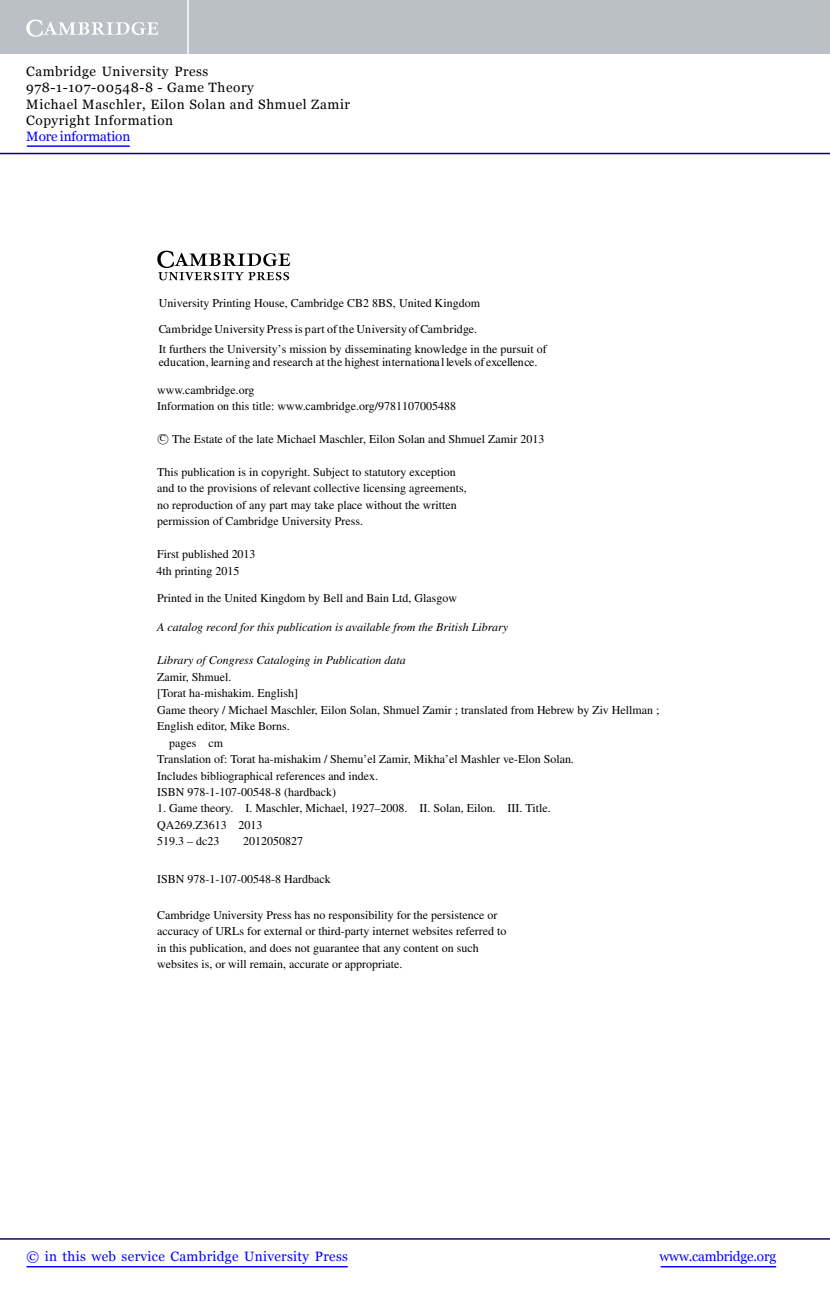
<style>
.page{position:relative;width:830px;height:1290px;background:#fff}
.page>*{position:absolute;margin:0;border:0;box-sizing:border-box;transform-origin:0 0}
.t1{font:13.5px/16.2px "Georgia";letter-spacing:.045em;color:#000}
.t2{font:13.5px "Georgia";letter-spacing:.025em;color:#00f}
.t3{font:13.5px "Georgia";letter-spacing:-.015em;color:#00f}
.t4{font:13.5px "Georgia";letter-spacing:-.01em;color:#00f}
.t5{font:12px/16.5px "Times";color:#000}
.t6{font:italic 12px "Times";color:#000}
.s1{font-family:"MTSY"}
.s2{font-size:9px}
</style>
<div class="page">
<svg style="left:157px;top:250px;width:133px;height:30px"></svg>
<div style="left:0;top:0;width:829px;height:54px;background:#bac0c6"></div>
<svg style="left:26px;top:20px;width:132px;height:17px"></svg>
<hr style="left:187px;top:0;width:2px;height:54px;background:#fff">
<hr style="left:0;top:153px;width:829px;height:1px;background:#150666">
<hr style="left:27px;top:145px;width:103px;height:2px;background:#00f">
<hr style="left:660px;top:1265px;width:115px;height:2px;background:#00f">
<hr style="left:0;top:1237px;width:829px;height:2px;background:#150666">
<hr style="left:26px;top:1265px;width:321px;height:2px;background:#00f">
<p class="t1" style="left:26px;top:64px;width:325px">Cambridge University Press<br>978-1-107-00548-8 - Game Theory<br>Michael Maschler, Eilon Solan and Shmuel Zamir Copyright Information</p>
<p class="t4" style="left:26px;top:128px;width:105px">More information</p>
<p class="t5" style="left:159px;top:291px;width:322px;line-height:26.1px">University Printing House, Cambridge CB2 8BS, United Kingdom<br>Cambridge University Press is part ofthe University ofCambridge.</p>
<p class="t5" style="left:159px;top:343px;width:389px;line-height:13.6px">It furthers the University’s mission by disseminating knowledge in the pursuit of education, learning and research at the highest international levels of excellence.</p>
<p class="t5" style="left:157px;top:382px;width:300px">www.cambridge.org<br>Information on this title: www.cambridge.org/9781107005488</p>
<p class="t5" style="left:157px;top:432px;width:388px"><span class="s1">-</span><span class="s2">C</span> The Estate of the late Michael Maschler, Eilon Solan and Shmuel Zamir 2013</p>
<p class="t5" style="left:157px;top:464px;width:311px">This publication is in copyright. Subject to statutory exception and to the provisions of relevant collective licensing agreements, no reproduction of any part may take place without the written permission of Cambridge University Press.</p>
<p class="t5" style="left:156px;top:547px;width:100px">First published 2013<br>4th printing 2015</p>
<p class="t5" style="left:157px;top:590px;width:301px">Printed in the United Kingdom by Bell and Bain Ltd, Glasgow</p>
<p class="t6" style="left:157px;top:623px;width:352px">A catalog record for this publication is available from the British Library</p>
<p class="t6" style="left:157px;top:656px;width:250px">Library of Congress Cataloging in Publication data</p>
<p class="t5" style="left:157px;top:669px;width:76px">Zamir, Shmuel.</p>
<p class="t5" style="left:157px;top:686px;width:142px">[Torat ha-mishakim. English]</p>
<p class="t5" style="left:157px;top:702px;width:503px">Game theory / Michael Maschler, Eilon Solan, Shmuel Zamir ; translated from Hebrew by Ziv Hellman ;</p>
<p class="t5" style="left:157px;top:719px;width:134px">English editor, Mike Borns.</p>
<p class="t5" style="left:169px;top:735px;width:55px">pages cm</p>
<p class="t5" style="left:157px;top:751px;width:418px">Translation of: Torat ha-mishakim / Shemu’el Zamir, Mikha’el Mashler ve-Elon Solan.</p>
<p class="t5" style="left:157px;top:768px;width:222px">Includes bibliographical references and index.</p>
<p class="t5" style="left:157px;top:784px;width:180px">ISBN 978-1-107-00548-8 (hardback)</p>
<p class="t5" style="left:157px;top:801px;width:395px">1. Game theory. I. Maschler, Michael, 1927–2008. II. Solan, Eilon. III. Title.<br>QA269.Z3613 2013<br>519.3 – dc23</p>
<p class="t5" style="left:243px;top:834px;width:61px">2012050827</p>
<p class="t5" style="left:157px;top:871px;width:175px">ISBN 978-1-107-00548-8 Hardback</p>
<p class="t5" style="left:157px;top:907px;width:350px">Cambridge University Press has no responsibility for the persistence or accuracy of URLs for external or third-party internet websites referred to in this publication, and does not guarantee that any content on such websites is, or will remain, accurate or appropriate.</p>
<p class="t2" style="left:26px;top:1247px;width:323px">© in this web service Cambridge University Press</p>
<p class="t3" style="left:659px;top:1247px;width:118px">www.cambridge.org</p>
</div>
